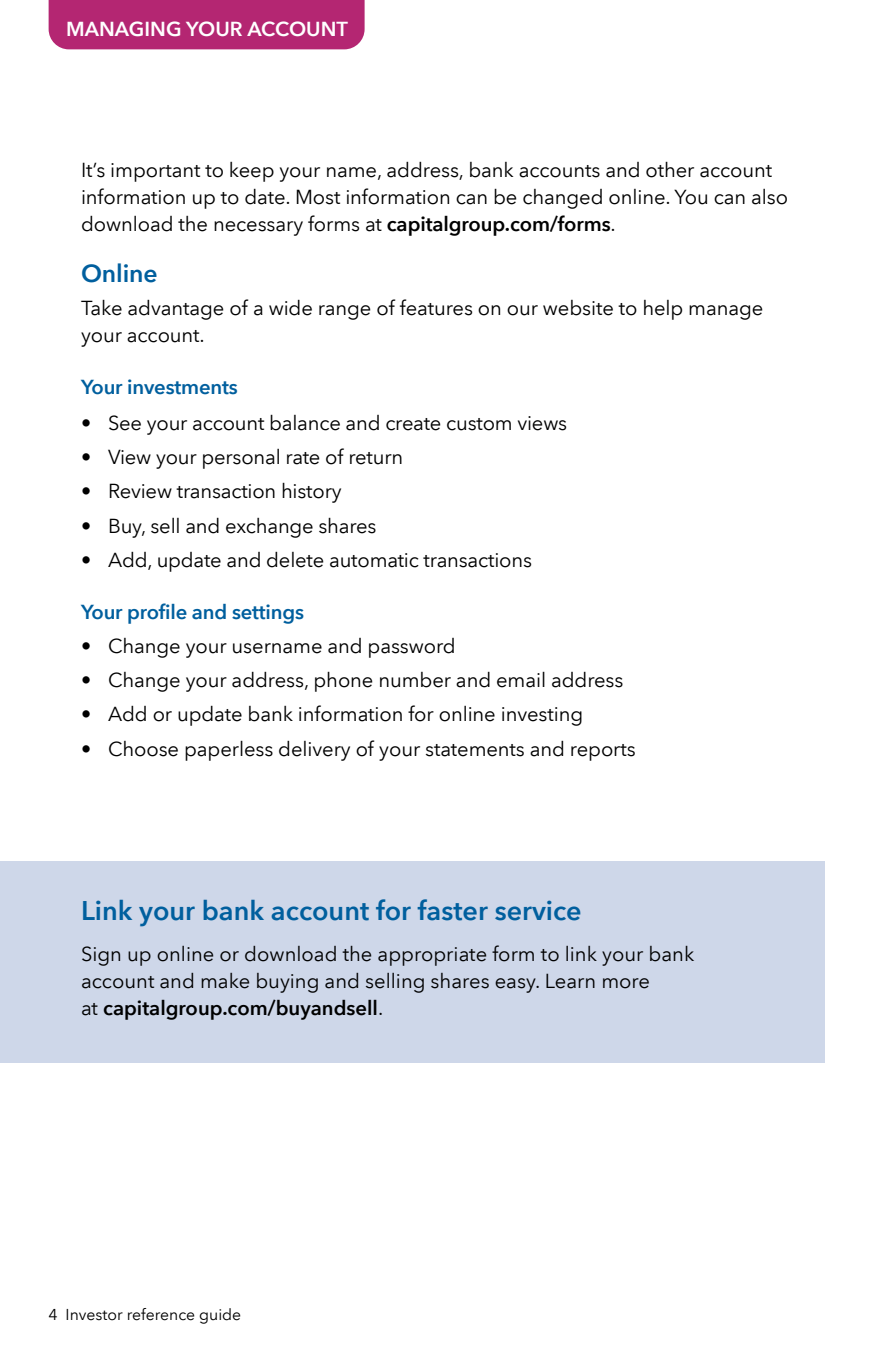
<style>
.page{position:relative;width:871px;height:1357px;background:#fff}
.page>*{position:absolute;margin:0;border:0;box-sizing:border-box;transform-origin:0 0}
.W___subhead{font:600 27px "Avenir Next LT Com";color:#005f9e}
.W___subhead-2{font:600 24.75px "Avenir Next LT Com";letter-spacing:-.005em;color:#005f9e}
.W___text{font:20.25px/27px "Avenir Next LT Com";letter-spacing:-.005em;color:#000}
.W___subhead-3{font:600 20.25px "Avenir Next LT Com";letter-spacing:-.01em;color:#005f9e}
.W___head_L{font:600 20.25px "Avenir Next LT Com";color:#fff}
.W___page_numbers{font:15.75px "Avenir Next LT Com";color:#000}
.s1{font-weight:600}
</style>
<div class="page">
<div style="left:0;top:861px;width:824px;height:202px;background:#ced7e9"></div>
<div style="left:49px;top:0;width:315px;height:49px;background:#b42672"></div>
<p class="W___head_L" style="left:66px;top:16px;width:283px">MANAGING YOUR ACCOUNT</p>
<p class="W___text" style="left:81px;top:157px;width:708px">It’s important to keep your name, address, bank accounts and other account information up to date. Most information can be changed online. You can also download the necessary forms at <span class="s1">capitalgroup.com/forms</span>.</p>
<p class="W___subhead-2" style="left:81px;top:258px;width:78px">Online</p>
<p class="W___text" style="left:81px;top:295px;width:684px">Take advantage of a wide range of features on our website to help manage your account.</p>
<p class="W___subhead-3" style="left:81px;top:374px;width:158px">Your investments</p>
<p class="W___text" style="left:81px;top:409px;width:488px">• See your account balance and create custom views</p>
<p class="W___text" style="left:81px;top:443px;width:324px">• View your personal rate of return</p>
<p class="W___text" style="left:81px;top:478px;width:262px">• Review transaction history</p>
<p class="W___text" style="left:81px;top:512px;width:297px">• Buy, sell and exchange shares</p>
<p class="W___text" style="left:81px;top:546px;width:452px">• Add, update and delete automatic transactions</p>
<p class="W___subhead-3" style="left:81px;top:600px;width:224px">Your profile and settings</p>
<p class="W___text" style="left:81px;top:632px;width:376px">• Change your username and password</p>
<p class="W___text" style="left:81px;top:666px;width:544px">• Change your address, phone number and email address</p>
<p class="W___text" style="left:81px;top:701px;width:504px">• Add or update bank information for online investing</p>
<p class="W___text" style="left:81px;top:735px;width:556px">• Choose paperless delivery of your statements and reports</p>
<p class="W___subhead" style="left:81px;top:894px;width:502px">Link your bank account for faster service</p>
<p class="W___text" style="left:81px;top:940px;width:615px">Sign up online or download the appropriate form to link your bank account and make buying and selling shares easy. Learn more<br>at <span class="s1">capitalgroup.com/buyandsell</span>.</p>
<p class="W___page_numbers" style="left:49px;top:1305px;width:194px">4 Investor reference guide</p>
</div>
